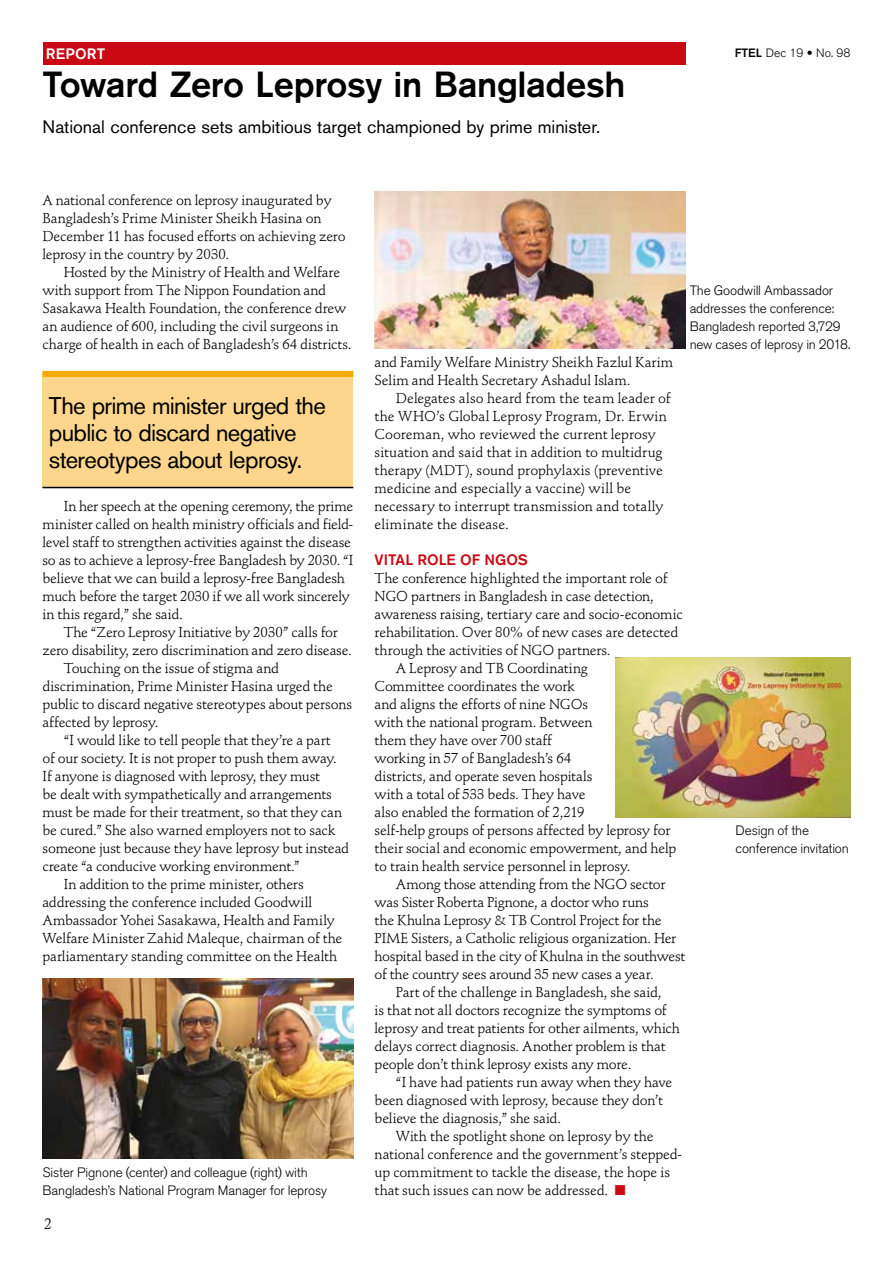
<style>
.page{position:relative;width:893px;height:1263px;background:#fff}
.page>*{position:absolute;margin:0;border:0;box-sizing:border-box;transform-origin:0 0}
.t1{font:500 36px "Akzidenz Grotesk BQ";letter-spacing:-.01em;color:#000}
.t2{font:24px/27px "Akzidenz Grotesk BQ";letter-spacing:-.025em;color:#000}
.t3{font:18px "Akzidenz Grotesk BQ";color:#000}
.t4{font:500 15px "Akzidenz Grotesk BQ";letter-spacing:.005em;color:#ca0915}
.t5{font:500 15px "Akzidenz Grotesk BQ";letter-spacing:.015em;color:#fff}
.t6{font:15px "Stempel Schneidler Std";color:#000}
.t7{font:14.25px/18px "Stempel Schneidler Std";letter-spacing:-.015em;color:#000}
.t8{font:300 13.5px/18px "Akzidenz Grotesk BQ";letter-spacing:-.01em;color:#000}
.t9{font:300 12px "Akzidenz Grotesk BQ";color:#000}
.s1{font-weight:500}
.s2{font-family:"Akzidenz Grotesk";font-weight:900}
.s3{color:#ca0915}
</style>
<div class="page">
<div style="left:43px;top:43px;width:642px;height:22px;background:#ca0915"></div>
<div style="left:43px;top:373px;width:310px;height:114px;background:#fcd68c"></div>
<div style="left:43px;top:371px;width:310px;height:6px;background:#f7ab00"></div>
<hr style="left:43px;top:487px;width:310px;height:1px;background:#000">
<img style="left:615px;top:658px;width:235px;height:160px">
<img style="left:375px;top:191px;width:310px;height:157px">
<img style="left:43px;top:978px;width:310px;height:180px">
<p class="t5" style="left:46px;top:45px;width:61px">REPORT</p>
<h1 class="t1" style="left:43px;top:63px;width:584px">Toward Zero Leprosy in Bangladesh</h1>
<p class="t3" style="left:43px;top:116px;width:559px">National conference sets ambitious target championed by prime minister.</p>
<p class="t7" style="left:43px;top:191px;width:305px">A national conference on leprosy inaugurated by Bangladesh’s Prime Minister Sheikh Hasina on December 11 has focused efforts on achieving zero leprosy in the country by 2030.</p>
<p class="t7" style="left:43px;top:263px;width:311px;text-indent:21px">Hosted by the Ministry of Health and Welfare with support from The Nippon Foundation and Sasakawa Health Foundation, the conference drew an audience of 600, including the civil surgeons in charge of health in each of Bangladesh’s 64 districts.</p>
<p class="t9" style="left:735px;top:46px;width:117px"><span class="s1">FTEL</span> Dec 19 <span class="s2">•</span> No. 98</p>
<p class="t8" style="left:690px;top:281px;width:162px">The Goodwill Ambassador addresses the conference:<br>Bangladesh reported 3,729 new cases of leprosy in 2018.</p>
<h2 class="t2" style="left:49px;top:392px;width:279px">The prime minister urged the public to discard negative stereotypes about leprosy.</h2>
<p class="t7" style="left:43px;top:497px;width:312px;text-indent:21px">In her speech at the opening ceremony, the prime minister called on health ministry officials and field&shy;level staff to strengthen activities against the disease so as to achieve a leprosy-free Bangladesh by 2030. “I believe that we can build a leprosy-free Bangladesh much before the target 2030 if we all work sincerely in this regard,” she said.</p>
<p class="t7" style="left:64px;top:623px;width:275px">The “Zero Leprosy Initiative by 2030” calls for</p>
<p class="t7" style="left:43px;top:641px;width:311px">zero disability, zero discrimination and zero disease.</p>
<p class="t7" style="left:64px;top:659px;width:217px">Touching on the issue of stigma and</p>
<p class="t7" style="left:43px;top:677px;width:292px">discrimination, Prime Minister Hasina urged the</p>
<p class="t7" style="left:43px;top:695px;width:311px">public to discard negative stereotypes about persons</p>
<p class="t7" style="left:43px;top:713px;width:118px">affected by leprosy.</p>
<p class="t7" style="left:64px;top:731px;width:268px">“I would like to tell people that they’re a part</p>
<p class="t7" style="left:43px;top:749px;width:296px">of our society. It is not proper to push them away.</p>
<p class="t7" style="left:43px;top:767px;width:279px">If anyone is diagnosed with leprosy, they must</p>
<p class="t7" style="left:43px;top:785px;width:291px">be dealt with sympathetically and arrangements</p>
<p class="t7" style="left:43px;top:803px;width:301px">must be made for their treatment, so that they can</p>
<p class="t7" style="left:43px;top:821px;width:294px">be cured.” She also warned employers not to sack</p>
<p class="t7" style="left:43px;top:839px;width:308px">someone just because they have leprosy but instead</p>
<p class="t7" style="left:43px;top:857px;width:259px">create “a conducive working environment.”</p>
<p class="t7" style="left:64px;top:875px;width:242px">In addition to the prime minister, others</p>
<p class="t7" style="left:43px;top:893px;width:271px">addressing the conference included Goodwill</p>
<p class="t7" style="left:43px;top:911px;width:294px">Ambassador Yohei Sasakawa, Health and Family</p>
<p class="t7" style="left:43px;top:929px;width:301px">Welfare Minister Zahid Maleque, chairman of the</p>
<p class="t7" style="left:43px;top:947px;width:296px">parliamentary standing committee on the Health</p>
<p class="t8" style="left:43px;top:1163px;width:286px">Sister Pignone (center) and colleague (right) with<br>Bangladesh’s National Program Manager for leprosy</p>
<p class="t6" style="left:44px;top:1215px;width:9px">2</p>
<p class="t7" style="left:375px;top:353px;width:300px">and Family Welfare Ministry Sheikh Fazlul Karim<br>Selim and Health Secretary Ashadul Islam.</p>
<p class="t7" style="left:375px;top:389px;width:297px;text-indent:21px">Delegates also heard from the team leader of the WHO’s Global Leprosy Program, Dr. Erwin Cooreman, who reviewed the current leprosy situation and said that in addition to multidrug therapy (MDT), sound prophylaxis (preventive medicine and especially a vaccine) will be necessary to interrupt transmission and totally eliminate the disease.</p>
<p class="t4" style="left:375px;top:550px;width:155px">VITAL ROLE OF NGOS</p>
<p class="t7" style="left:375px;top:569px;width:294px">The conference highlighted the important role of</p>
<p class="t7" style="left:375px;top:587px;width:281px">NGO partners in Bangladesh in case detection,</p>
<p class="t7" style="left:375px;top:605px;width:310px">awareness raising, tertiary care and socio-economic</p>
<p class="t7" style="left:375px;top:623px;width:305px">rehabilitation. Over 80% of new cases are detected</p>
<p class="t7" style="left:375px;top:641px;width:238px">through the activities of NGO partners.</p>
<p class="t7" style="left:396px;top:659px;width:194px">A Leprosy and TB Coordinating</p>
<p class="t7" style="left:375px;top:677px;width:202px">Committee coordinates the work</p>
<p class="t7" style="left:375px;top:695px;width:215px">and aligns the efforts of nine NGOs</p>
<p class="t7" style="left:375px;top:713px;width:219px">with the national program. Between</p>
<p class="t7" style="left:375px;top:731px;width:179px">them they have over 700 staff</p>
<p class="t7" style="left:375px;top:749px;width:198px">working in 57 of Bangladesh’s 64</p>
<p class="t7" style="left:375px;top:767px;width:219px">districts, and operate seven hospitals</p>
<p class="t7" style="left:375px;top:785px;width:212px">with a total of 533 beds. They have</p>
<p class="t7" style="left:375px;top:803px;width:211px">also enabled the formation of 2,219</p>
<p class="t7" style="left:375px;top:821px;width:297px">self-help groups of persons affected by leprosy for</p>
<p class="t7" style="left:375px;top:839px;width:303px">their social and economic empowerment, and help</p>
<p class="t7" style="left:375px;top:857px;width:257px">to train health service personnel in leprosy.</p>
<p class="t7" style="left:396px;top:875px;width:271px">Among those attending from the NGO sector</p>
<p class="t7" style="left:375px;top:893px;width:276px">was Sister Roberta Pignone, a doctor who runs</p>
<p class="t7" style="left:375px;top:911px;width:288px">the Khulna Leprosy &amp; TB Control Project for the</p>
<p class="t7" style="left:375px;top:929px;width:303px">PIME Sisters, a Catholic religious organization. Her</p>
<p class="t7" style="left:375px;top:947px;width:312px">hospital based in the city of Khulna in the southwest</p>
<p class="t7" style="left:375px;top:965px;width:281px">of the country sees around 35 new cases a year.</p>
<p class="t7" style="left:396px;top:983px;width:267px">Part of the challenge in Bangladesh, she said,</p>
<p class="t7" style="left:375px;top:1001px;width:294px">is that not all doctors recognize the symptoms of</p>
<p class="t7" style="left:375px;top:1019px;width:307px">leprosy and treat patients for other ailments, which</p>
<p class="t7" style="left:375px;top:1037px;width:292px">delays correct diagnosis. Another problem is that</p>
<p class="t7" style="left:375px;top:1055px;width:258px">people don’t think leprosy exists any more.</p>
<p class="t7" style="left:396px;top:1073px;width:278px">“I have had patients run away when they have</p>
<p class="t7" style="left:375px;top:1091px;width:290px">been diagnosed with leprosy, because they don’t</p>
<p class="t7" style="left:375px;top:1109px;width:188px">believe the diagnosis,” she said.</p>
<p class="t7" style="left:396px;top:1127px;width:259px">With the spotlight shone on leprosy by the</p>
<p class="t7" style="left:375px;top:1145px;width:309px">national conference and the government’s stepped-</p>
<p class="t7" style="left:375px;top:1163px;width:297px">up commitment to tackle the disease, the hope is</p>
<p class="t7" style="left:375px;top:1181px;width:252px">that such issues can now be addressed. <span class="s3">■</span></p>
<p class="t8" style="left:736px;top:821px;width:115px">Design of the conference invitation</p>
</div>
